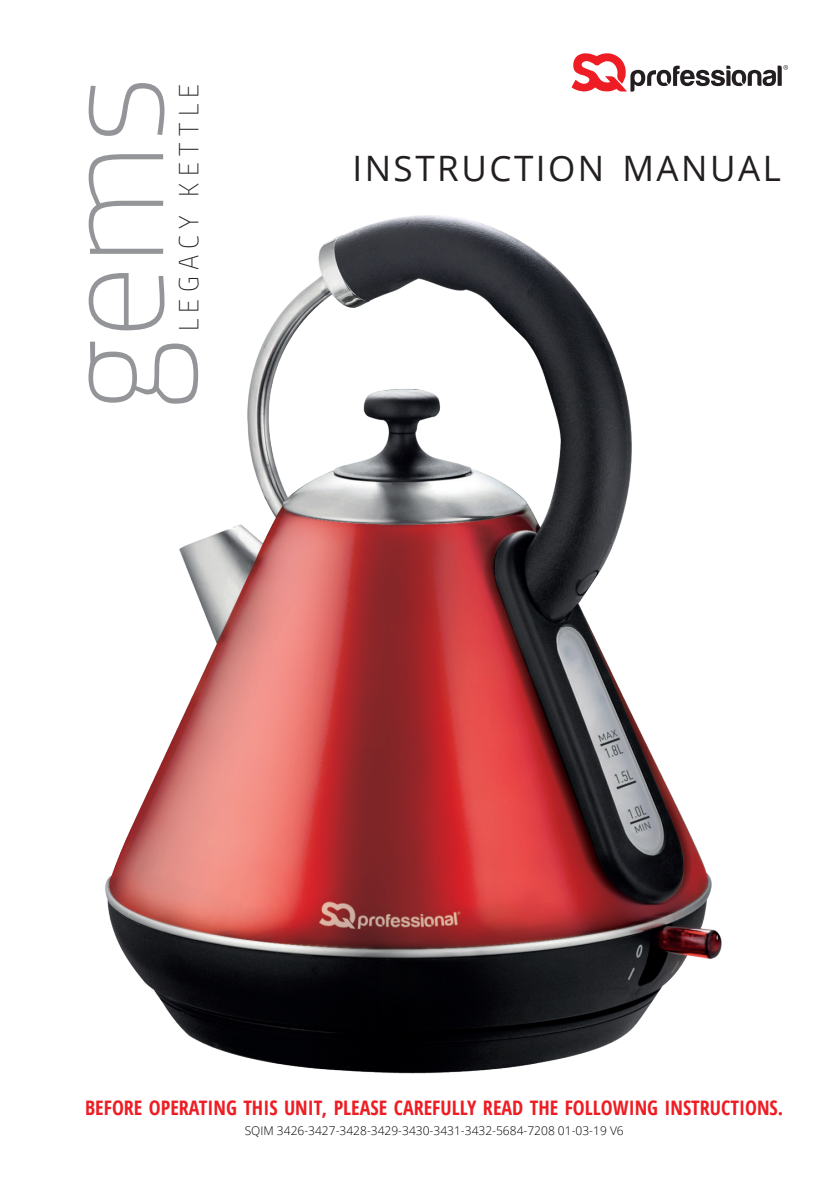
<style>
.page{position:relative;width:840px;height:1191px;background:#fff}
.page>*{position:absolute;margin:0;border:0;box-sizing:border-box;transform-origin:0 0}
.t1{font:100 146.2px "Titillium";color:#939598}
.t2{font:35px "Open Sans";letter-spacing:.07em;color:#231f20}
.t3{font:27.6px "Titillium Thin Upright";letter-spacing:.23em;color:#231f20}
.t4{font:700 condensed 20px "Open Sans";color:#ee1d23}
.t5{font:300 12px "Open Sans";color:#000001}
</style>
<div class="page">
<img style="left:105px;top:215px;width:617px;height:859px">
<svg style="left:571px;top:53px;width:216px;height:39px"></svg>
<h1 class="t1" style="left:8px;top:412px;width:338px;rotate:-90deg">gems</h1>
<h3 class="t3" style="left:169px;top:331px;width:249px;rotate:-90deg">LEGACY KETTLE</h3>
<h2 class="t2" style="left:352px;top:145px;width:430px">INSTRUCTION MANUAL</h2>
<p class="t4" style="left:85px;top:1093px;width:699px">BEFORE OPERATING THIS UNIT, PLEASE CAREFULLY READ THE FOLLOWING INSTRUCTIONS.</p>
<p class="t5" style="left:244px;top:1122px;width:380px">SQIM 3426-3427-3428-3429-3430-3431-3432-5684-7208 01-03-19 V6</p>
</div>
